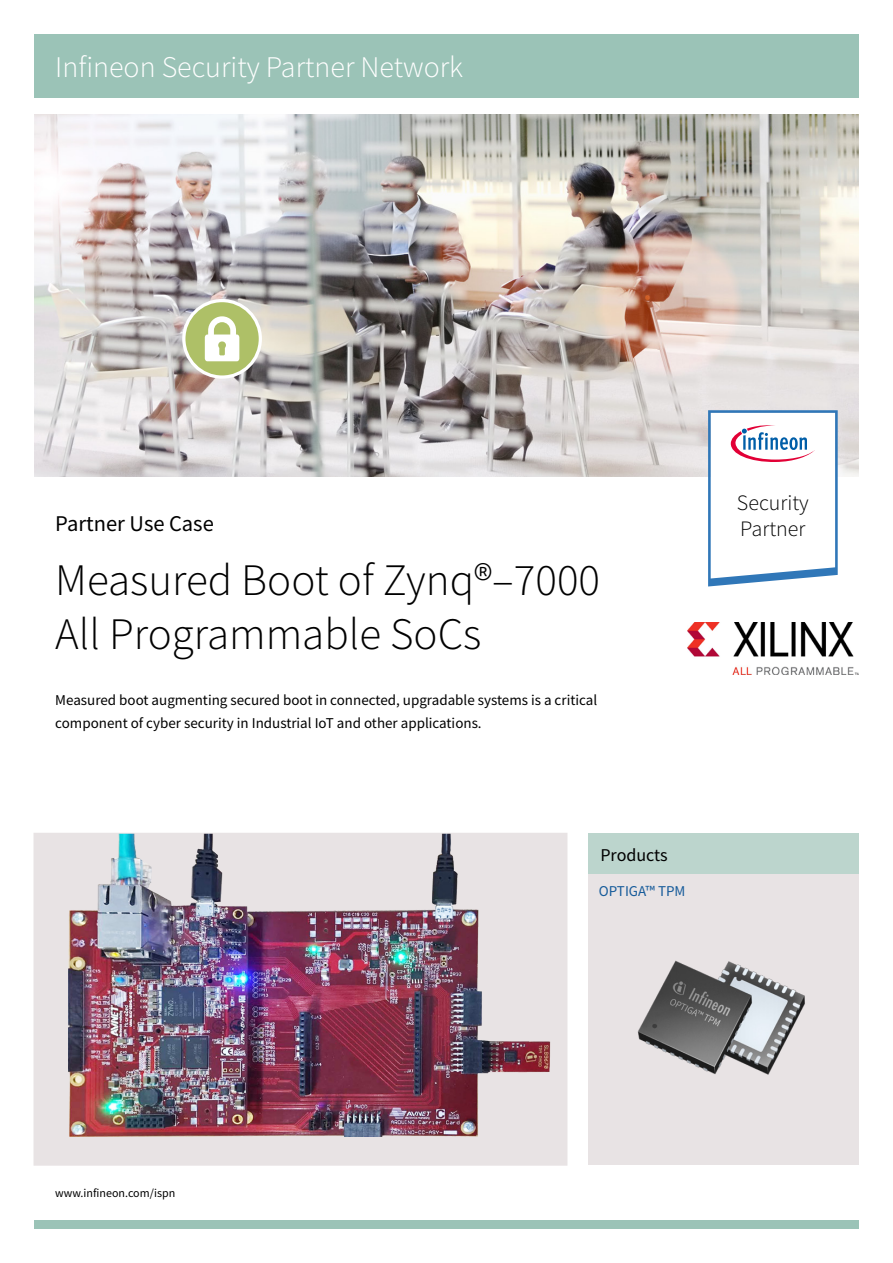
<style>
.page{position:relative;width:893px;height:1263px;background:#fff}
.page>*{position:absolute;margin:0;border:0;box-sizing:border-box;transform-origin:0 0}
.t1{font:300 45px/54px "Source Sans Pro";color:#000}
.t2{font:300 30px "Source Sans Pro";color:#fff}
.t3{font:22.5px "Source Sans Pro";color:#000}
.t4{font:300 21.9px "Source Sans Pro";color:#000}
.t5{font:18px "Source Sans Pro";color:#000}
.t6{font:15px/22.5px "Source Sans Pro";color:#000}
.t7{font:15px "Source Sans Pro";color:#165b9a}
.t8{font:12px "Source Sans Pro";color:#000}
</style>
<div class="page">
<img style="left:34px;top:115px;width:825px;height:361px">
<div style="left:588px;top:874px;width:271px;height:291px;background:#e8e3e4"></div>
<div style="left:588px;top:833px;width:271px;height:41px;background:#bcd5cd"></div>
<div style="left:34px;top:34px;width:825px;height:64px;background:#9bc3b7"></div>
<div style="left:34px;top:1220px;width:825px;height:9px;background:#9bc3b7"></div>
<div style="left:34px;top:833px;width:533px;height:332px;background:#e8e3e4"></div>
<img style="left:68px;top:835px;width:483px;height:302px">
<img style="left:637px;top:960px;width:168px;height:115px">
<div style="left:184px;top:301px;width:76px;height:76px;background:#aec067;border-radius:50%"></div>
<div style="left:182px;top:299px;width:80px;height:80px;border:3px solid #fff;border-radius:50%"></div>
<svg style="left:205px;top:316px;width:34px;height:45px"></svg>
<svg style="left:708px;top:410px;width:130px;height:176px"></svg>
<img style="left:687px;top:623px;width:171px;height:52px">
<h2 class="t2" style="left:55px;top:49px;width:409px">Infineon Security Partner Network</h2>
<h3 class="t4" style="left:737px;top:489px;width:73px">Security</h3>
<h3 class="t3" style="left:55px;top:509px;width:160px">Partner Use Case</h3>
<h3 class="t4" style="left:740px;top:515px;width:67px">Partner</h3>
<h1 class="t1" style="left:55px;top:554px;width:546px">Measured Boot of Zynq®–7000<br>All Programmable SoCs</h1>
<p class="t6" style="left:55px;top:689px;width:543px">Measured boot augmenting secured boot in connected, upgradable systems is a critical component of cyber security in Industrial IoT and other applications.</p>
<p class="t5" style="left:600px;top:843px;width:69px">Products</p>
<p class="t8" style="left:55px;top:1186px;width:122px">www.infineon.com/ispn</p>
<p class="t7" style="left:599px;top:881px;width:88px">OPTIGA™ TPM</p>
</div>
